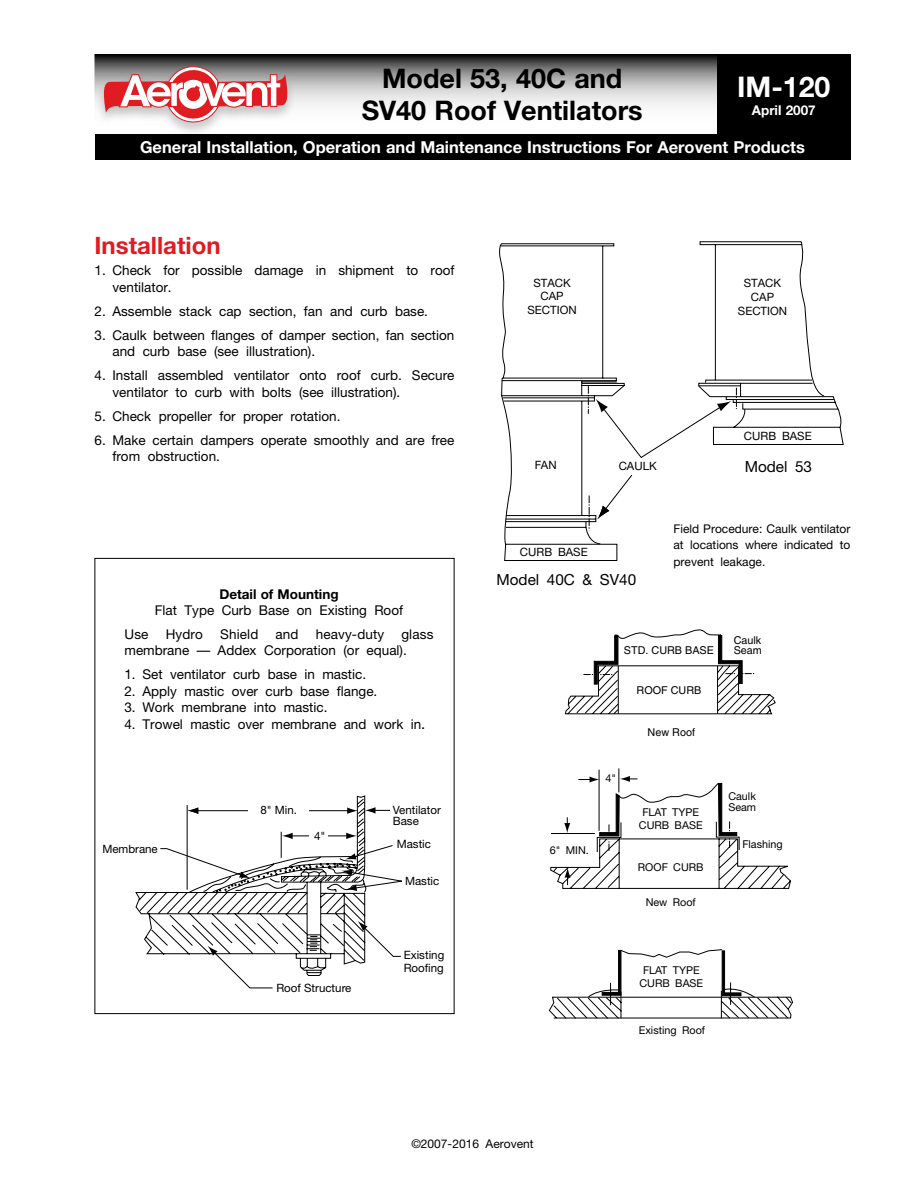
<style>
.page{position:relative;width:918px;height:1188px;background:#fff}
.page>*{position:absolute;margin:0;border:0;box-sizing:border-box;transform-origin:0 0}
.t1{font:700 28.5px "Helvetica Neue";color:#fff}
.t2{font:700 27px/32.4px "Helvetica Neue";color:#000;text-align:center}
.t3{font:700 24px "Helvetica Neue";color:#e11b22}
.t4{font:700 16.5px "Helvetica Neue";color:#fff}
.t5{font:15.3px "Helvetica Neue";color:#000}
.t6{font:13.5px/16.5px "Helvetica Neue";color:#000}
.t7{font:700 13.5px "Helvetica Neue";color:#000}
.t8{font:700 13.5px "Helvetica Neue";color:#fff}
.t9{font:12px/16.5px "Helvetica Neue";color:#000;text-align:justify}
.t10{font:11.55px/13.8px "Helvetica Neue";color:#000;text-align:center}
.t11{font:10.8px/13.2px "Helvetica Neue";color:#000;text-align:center}
.t12{font:10.8px/10.8px "Helvetica";color:#000}
.s1{font-size:15px}
</style>
<div class="page">
<svg style="left:504px;top:241px;width:340px;height:320px"></svg>
<svg style="left:698px;top:383px;width:141px;height:28px"></svg>
<svg style="left:499px;top:243px;width:134px;height:302px"></svg>
<svg style="left:565px;top:629px;width:211px;height:86px"></svg>
<svg style="left:550px;top:768px;width:241px;height:122px"></svg>
<svg style="left:549px;top:949px;width:244px;height:70px"></svg>
<svg style="left:135px;top:796px;width:267px;height:193px"></svg>
<div style="left:95px;top:134px;width:756px;height:26px;background:#000"></div>
<svg style="left:97px;top:57px;width:620px;height:49px;background:#a2a2a2"></svg>
<div style="left:94px;top:54px;width:757px;height:86px;border:2px solid #000"></div>
<div style="left:717px;top:54px;width:134px;height:80px;background:#000"></div>
<div style="left:96px;top:65px;width:200px;height:73px;background:#000;opacity:.2"></div>
<svg style="left:104px;top:66px;width:183px;height:56px"></svg>
<h2 class="t2" style="left:362px;top:62px;width:283px">Model 53, 40C and<br>SV40 Roof Ventilators</h2>
<h1 class="t1" style="left:737px;top:69px;width:95px">IM-120</h1>
<p class="t8" style="left:752px;top:101px;width:65px">April 2007</p>
<p class="t4" style="left:140px;top:137px;width:666px">General Installation, Operation and Maintenance Instructions For Aerovent Products</p>
<h3 class="t3" style="left:94px;top:231px;width:128px">Installation</h3>
<p class="t6" style="left:112px;top:262px;width:344px;text-indent:-18px">1. Check for possible damage in shipment to roof ventilator.</p>
<p class="t6" style="left:94px;top:302px;width:335px">2. Assemble stack cap section, fan and curb base.</p>
<p class="t6" style="left:112px;top:326px;width:344px;text-indent:-18px">3. Caulk between flanges of damper section, fan section and curb base (see illustration).</p>
<p class="t6" style="left:112px;top:367px;width:344px;text-indent:-18px">4. Install assembled ventilator onto roof curb. Secure ventilator to curb with bolts (see illustration).</p>
<p class="t6" style="left:94px;top:407px;width:247px">5. Check propeller for proper rotation.</p>
<p class="t6" style="left:112px;top:431px;width:344px;text-indent:-18px">6. Make certain dampers operate smoothly and are free from obstruction.</p>
<p class="t7" style="left:219px;top:585px;width:121px">Detail of Mounting</p>
<p class="t6" style="left:155px;top:601px;width:250px">Flat Type Curb Base on Existing Roof</p>
<p class="t6" style="left:124px;top:626px;width:26px">Use</p>
<p class="t6" style="left:166px;top:626px;width:39px">Hydro</p>
<p class="t6" style="left:220px;top:626px;width:40px">Shield</p>
<p class="t6" style="left:276px;top:626px;width:25px">and</p>
<p class="t6" style="left:316px;top:626px;width:70px">heavy-duty</p>
<p class="t6" style="left:124px;top:626px;width:311px;text-indent:277px">glass membrane — Addex Corporation (or equal).</p>
<p class="t6" style="left:124px;top:666px;width:243px">1. Set ventilator curb base in mastic.</p>
<p class="t6" style="left:124px;top:682px;width:254px">2. Apply mastic over curb base flange.</p>
<p class="t6" style="left:124px;top:699px;width:205px">3. Work membrane into mastic.</p>
<p class="t6" style="left:124px;top:715px;width:302px">4. Trowel mastic over membrane and work in<span class="s1">.</span></p>
<p class="t10" style="left:102px;top:842px;width:57px">Membrane</p>
<p class="t10" style="left:260px;top:803px;width:38px">8" Min.</p>
<p class="t10" style="left:314px;top:829px;width:13px">4"</p>
<p class="t10" style="left:276px;top:981px;width:77px">Roof Structure</p>
<p class="t10" style="left:393px;top:804px;width:49px;line-height:11.6px;text-align:left">Ventilator<br>Base</p>
<p class="t10" style="left:397px;top:837px;width:36px">Mastic</p>
<p class="t10" style="left:405px;top:874px;width:36px">Mastic</p>
<p class="t10" style="left:404px;top:949px;width:42px;line-height:12.8px;text-align:left">Existing<br>Roofing</p>
<p class="t10" style="left:528px;top:276px;width:51px">STACK<br>CAP<br>SECTION</p>
<p class="t10" style="left:738px;top:276px;width:51px">STACK<br>CAP<br>SECTION</p>
<p class="t10" style="left:535px;top:458px;width:23px">FAN</p>
<p class="t10" style="left:619px;top:459px;width:40px">CAULK</p>
<p class="t10" style="left:744px;top:429px;width:69px">CURB BASE</p>
<p class="t5" style="left:745px;top:458px;width:69px">Model 53</p>
<p class="t10" style="left:520px;top:545px;width:69px">CURB BASE</p>
<p class="t5" style="left:497px;top:570px;width:141px">Model 40C &amp; SV40</p>
<p class="t9" style="left:674px;top:520px;width:179px">Field Procedure: Caulk ventilator at locations where indicated to prevent leakage.</p>
<p class="t11" style="left:550px;top:843px;width:41px">6" MIN.</p>
<p class="t12" style="left:624px;top:645px;width:92px">STD. CURB BASE</p>
<p class="t12" style="left:637px;top:685px;width:66px">ROOF CURB</p>
<p class="t12" style="left:648px;top:727px;width:49px">New Roof</p>
<p class="t11" style="left:605px;top:772px;width:12px">4"</p>
<p class="t11" style="left:639px;top:805px;width:65px">FLAT TYPE<br>CURB BASE</p>
<p class="t11" style="left:638px;top:860px;width:67px">ROOF CURB</p>
<p class="t11" style="left:646px;top:896px;width:52px">New Roof</p>
<p class="t12" style="left:734px;top:634px;width:30px">Caulk<br>Seam</p>
<p class="t11" style="left:728px;top:791px;width:29px;line-height:10.8px;text-align:left">Caulk<br>Seam</p>
<p class="t11" style="left:742px;top:838px;width:42px">Flashing</p>
<p class="t11" style="left:639px;top:963px;width:65px">FLAT TYPE<br>CURB BASE</p>
<p class="t11" style="left:639px;top:1024px;width:68px">Existing Roof</p>
<p class="t9" style="left:411px;top:1135px;width:124px">©2007-2016 Aerovent</p>
</div>
